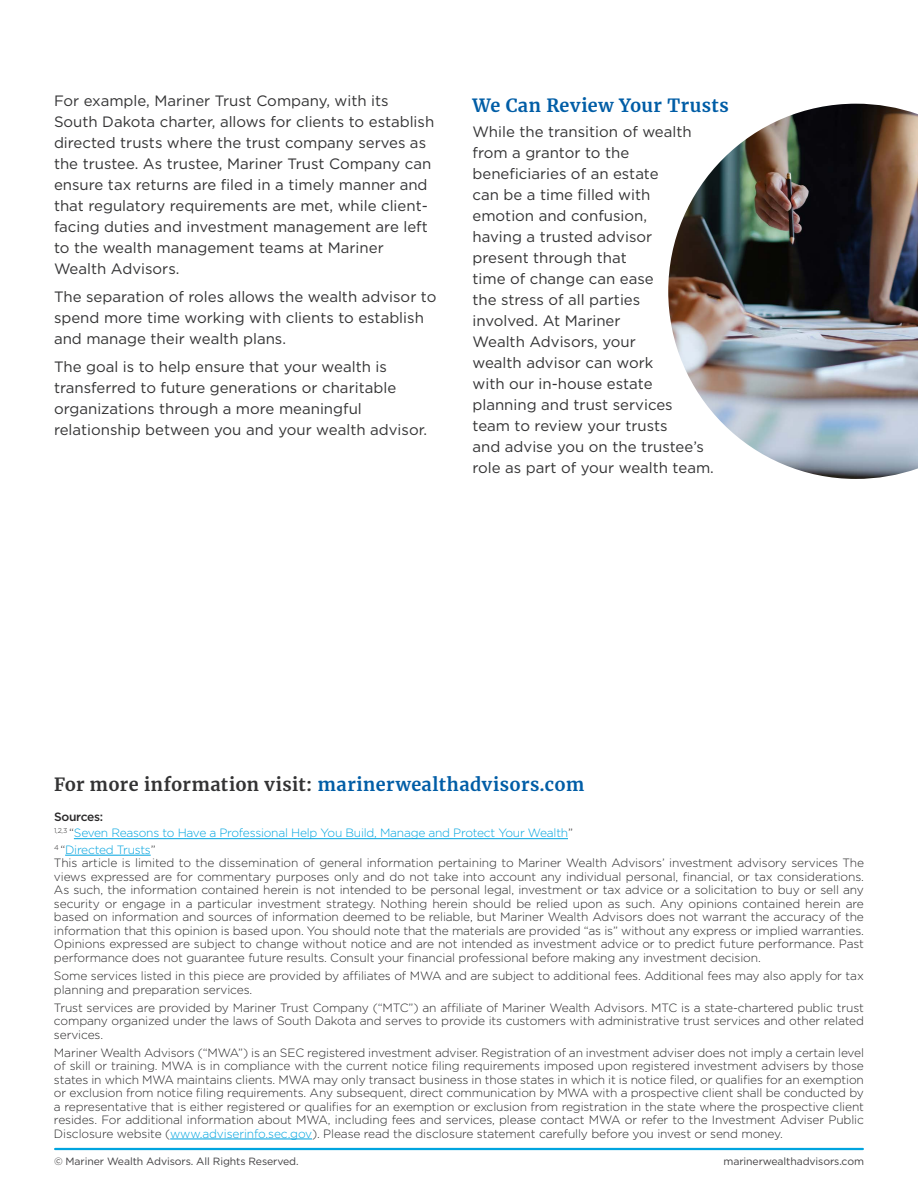
<style>
.page{position:relative;width:918px;height:1188px;background:#fff}
.page>*{position:absolute;margin:0;border:0;box-sizing:border-box;transform-origin:0 0}
.t1{font:700 18px "Merriweather";letter-spacing:.03em;color:#005da6}
.t2{font:15px/21px "Gotham";color:#333334}
.t3{font:300 12px/13.5px "Gotham";letter-spacing:-.01em;color:#292829;text-align:justify}
.t4{font:300 12px/16.5px "Gotham";letter-spacing:-.02em;color:#00a4df}
.t5{font:10.5px "Gotham";letter-spacing:-.01em;color:#414042}
.s1{color:#333334}
.s2{font-weight:500;color:#292829}
.s3{color:#292829}
.s4{color:#00a4df}
</style>
<div class="page">
<hr style="left:55px;top:1148px;width:808px;height:2px;background:#00a4df">
<img style="left:668px;top:104px;width:250px;height:375px">
<hr style="left:74px;top:838px;width:494px;height:1px;background:#00a4df">
<hr style="left:65px;top:855px;width:86px;height:1px;background:#00a4df">
<hr style="left:170px;top:1139px;width:142px;height:1px;background:#00a4df">
<p class="t2" style="left:54px;top:90px;width:382px">For example, Mariner Trust Company, with its South Dakota charter, allows for clients to establish directed trusts where the trust company serves as the trustee. As trustee, Mariner Trust Company can ensure tax returns are filed in a timely manner and that regulatory requirements are met, while client&shy;facing duties and investment management are left to the wealth management teams at Mariner Wealth Advisors.</p>
<p class="t2" style="left:54px;top:286px;width:384px">The separation of roles allows the wealth advisor to spend more time working with clients to establish and manage their wealth plans.</p>
<p class="t2" style="left:54px;top:356px;width:375px">The goal is to help ensure that your wealth is transferred to future generations or charitable organizations through a more meaningful relationship between you and your wealth advisor.</p>
<h1 class="t1" style="left:472px;top:93px;width:258px">We Can Review Your Trusts</h1>
<p class="t2" style="left:472px;top:121px;width:243px">While the transition of wealth from a grantor to the beneficiaries of an estate<br>can be a time filled with emotion and confusion,<br>having a trusted advisor<br>present through that<br>time of change can ease<br>the stress of all parties<br>involved. At Mariner<br>Wealth Advisors, your<br>wealth advisor can work<br>with our in-house estate planning and trust services team to review your trusts<br>and advise you on the trustee’s role as part of your wealth team.</p>
<h1 class="t1" style="left:54px;top:772px;width:532px"><span class="s1">For more information visit:</span> marinerwealthadvisors.com</h1>
<p class="t4" style="left:54px;top:808px;width:520px"><span class="s2">Sources:<br></span><sup>1,2,3</sup> <span class="s3">“</span>Seven Reasons to Have a Professional Help You Build, Manage and Protect Your Wealth<span class="s3">”<br></span><sup>4</sup> <span class="s3">“</span>Directed Trusts<span class="s3">”</span></p>
<p class="t3" style="left:54px;top:856px;width:812px">This article is limited to the dissemination of general information pertaining to Mariner Wealth Advisors’ investment advisory services The views expressed are for commentary purposes only and do not take into account any individual personal, financial, or tax considerations.<br>As such, the information contained herein is not intended to be personal legal, investment or tax advice or a solicitation to buy or sell any security or engage in a particular investment strategy. Nothing herein should be relied upon as such. Any opinions contained herein are based on information and sources of information deemed to be reliable, but Mariner Wealth Advisors does not warrant the accuracy of the information that this opinion is based upon. You should note that the materials are provided “as is” without any express or implied warranties.<br>Opinions expressed are subject to change without notice and are not intended as investment advice or to predict future performance. Past performance does not guarantee future results. Consult your financial professional before making any investment decision.</p>
<p class="t3" style="left:54px;top:969px;width:811px">Some services listed in this piece are provided by affiliates of MWA and are subject to additional fees. Additional fees may also apply for tax planning and preparation services.</p>
<p class="t3" style="left:54px;top:1000px;width:812px">Trust services are provided by Mariner Trust Company (“MTC”) an affiliate of Mariner Wealth Advisors. MTC is a state-chartered public trust company organized under the laws of South Dakota and serves to provide its customers with administrative trust services and other related services.</p>
<p class="t3" style="left:54px;top:1045px;width:812px">Mariner Wealth Advisors (“MWA”) is an SEC registered investment adviser. Registration of an investment adviser does not imply a certain level of skill or training. MWA is in compliance with the current notice filing requirements imposed upon registered investment advisers by those states in which MWA maintains clients. MWA may only transact business in those states in which it is notice filed, or qualifies for an exemption or exclusion from notice filing requirements. Any subsequent, direct communication by MWA with a prospective client shall be conducted by a representative that is either registered or qualifies for an exemption or exclusion from registration in the state where the prospective client resides. For additional information about MWA, including fees and services, please contact MWA or refer to the Investment Adviser Public Disclosure website (<span class="s4">www.adviserinfo.sec.gov</span>). Please read the disclosure statement carefully before you invest or send money.</p>
<p class="t5" style="left:54px;top:1155px;width:246px">© Mariner Wealth Advisors. All Rights Reserved.</p>
<p class="t5" style="left:724px;top:1155px;width:142px">marinerwealthadvisors.com</p>
</div>
